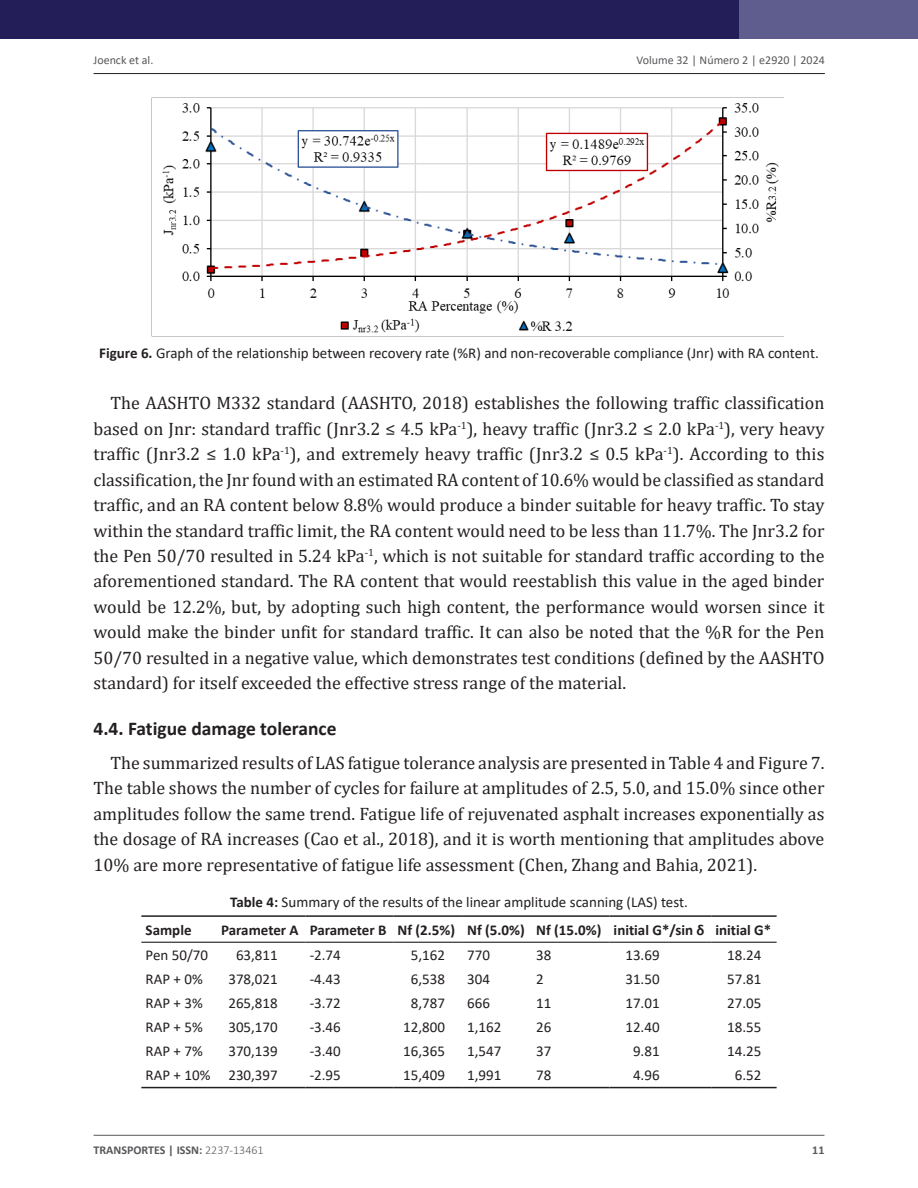
<style>
.page{position:relative;width:918px;height:1188px;background:#fff}
.page>*{position:absolute;margin:0;border:0;box-sizing:border-box;transform-origin:0 0}
.Heading2{font:700 19.5px "Calibri";color:#231f20}
.Paragraph{font:18px/25.5px "Cambria";color:#231f20;text-align:justify}
.TableBody{font:15px "Calibri";color:#231f20}
.FigureCaption{font:15px "Calibri";color:#231f20}
.TableHead{font:700 15px "Calibri";color:#231f20}
.TableTitle{font:15px "Calibri";color:#231f20}
.t1{font:12px "Calibri";color:#57585a}
.t2{font:700 12px "Calibri";color:#57585a}
.s1{font-weight:700}
.s2{font-weight:300}
</style>
<div class="page">
<div style="left:0;top:0;width:829px;height:38px;background:#231e58"></div>
<div style="left:740px;top:0;width:178px;height:38px;background:#5f5c8e"></div>
<hr style="left:94px;top:1135px;width:730px;height:1px;background:#57585a">
<hr style="left:94px;top:73px;width:731px;height:1px;background:#231f20">
<img style="left:162px;top:103px;width:617px;height:230px">
<hr style="left:141px;top:915px;width:76px;height:2px;background:#231f20">
<hr style="left:141px;top:942px;width:76px;height:1px;background:#231f20">
<hr style="left:217px;top:915px;width:88px;height:2px;background:#231f20">
<hr style="left:217px;top:942px;width:88px;height:1px;background:#231f20">
<hr style="left:305px;top:915px;width:88px;height:2px;background:#231f20">
<hr style="left:305px;top:942px;width:88px;height:1px;background:#231f20">
<hr style="left:393px;top:915px;width:70px;height:2px;background:#231f20">
<hr style="left:393px;top:942px;width:70px;height:1px;background:#231f20">
<hr style="left:463px;top:915px;width:69px;height:2px;background:#231f20">
<hr style="left:463px;top:942px;width:69px;height:1px;background:#231f20">
<hr style="left:532px;top:915px;width:77px;height:2px;background:#231f20">
<hr style="left:532px;top:942px;width:77px;height:1px;background:#231f20">
<hr style="left:609px;top:915px;width:102px;height:2px;background:#231f20">
<hr style="left:609px;top:942px;width:102px;height:1px;background:#231f20">
<hr style="left:711px;top:915px;width:66px;height:2px;background:#231f20">
<hr style="left:711px;top:942px;width:66px;height:1px;background:#231f20">
<hr style="left:141px;top:1087px;width:76px;height:1px;background:#231f20">
<hr style="left:217px;top:1087px;width:88px;height:1px;background:#231f20">
<hr style="left:305px;top:1087px;width:88px;height:1px;background:#231f20">
<hr style="left:393px;top:1087px;width:70px;height:1px;background:#231f20">
<hr style="left:463px;top:1087px;width:69px;height:1px;background:#231f20">
<hr style="left:532px;top:1087px;width:77px;height:1px;background:#231f20">
<hr style="left:609px;top:1087px;width:102px;height:1px;background:#231f20">
<hr style="left:711px;top:1087px;width:66px;height:1px;background:#231f20">
<p class="t1" style="left:94px;top:52px;width:61px">Joenck et al.</p>
<p class="t1" style="left:637px;top:52px;width:190px">Volume 32 | Número 2 | e2920 | 2024</p>
<p class="FigureCaption" style="left:99px;top:343px;width:721px"><span class="s1">Figure 6.</span> Graph of the relationship between recovery rate (%R) and non-recoverable compliance (Jnr) with RA content.</p>
<p class="Paragraph" style="left:94px;top:390px;width:733px;text-indent:17px">The AASHTO M332 standard (AASHTO, 2018) establishes the following traffic classification based on Jnr: standard traffic (Jnr3.2 ≤ 4.5 kPa<sup>-1</sup>), heavy traffic (Jnr3.2 ≤ 2.0 kPa<sup>-1</sup>), very heavy traffic (Jnr3.2 ≤ 1.0 kPa<sup>-1</sup>), and extremely heavy traffic (Jnr3.2 ≤ 0.5 kPa<sup>-1</sup>). According to this classification, the Jnr found with an estimated RA content of 10.6% would be classified as standard traffic, and an RA content below 8.8% would produce a binder suitable for heavy traffic. To stay within the standard traffic limit, the RA content would need to be less than 11.7%. The Jnr3.2 for the Pen 50/70 resulted in 5.24 kPa<sup>-1</sup>, which is not suitable for standard traffic according to the aforementioned standard. The RA content that would reestablish this value in the aged binder would be 12.2%, but, by adopting such high content, the performance would worsen since it would make the binder unfit for standard traffic. It can also be noted that the %R for the Pen 50/70 resulted in a negative value, which demonstrates test conditions (defined by the AASHTO standard) for itself exceeded the effective stress range of the material.</p>
<p class="Heading2" style="left:94px;top:714px;width:245px">4.4. Fatigue damage tolerance</p>
<p class="Paragraph" style="left:94px;top:750px;width:732px;text-indent:17px">The summarized results of LAS fatigue tolerance analysis are presented in Table 4 and Figure 7.<br>The table shows the number of cycles for failure at amplitudes of 2.5, 5.0, and 15.0% since other amplitudes follow the same trend. Fatigue life of rejuvenated asphalt increases exponentially as the dosage of RA increases (Cao et al., 2018), and it is worth mentioning that amplitudes above 10% are more representative of fatigue life assessment (Chen, Zhang and Bahia, 2021).</p>
<p class="TableTitle" style="left:230px;top:892px;width:459px"><span class="s1">Table 4:</span> Summary of the results of the linear amplitude scanning (LAS) test.</p>
<p class="TableHead" style="left:146px;top:919px;width:47px">Sample</p>
<p class="TableHead" style="left:221px;top:919px;width:79px">Parameter A</p>
<p class="TableHead" style="left:310px;top:919px;width:78px">Parameter B</p>
<p class="TableHead" style="left:398px;top:919px;width:59px">Nf (2.5%)</p>
<p class="TableHead" style="left:467px;top:919px;width:59px">Nf (5.0%)</p>
<p class="TableHead" style="left:536px;top:919px;width:67px">Nf (15.0%)</p>
<p class="TableHead" style="left:614px;top:919px;width:92px">initial G*/sin δ</p>
<p class="TableHead" style="left:716px;top:919px;width:57px">initial G*</p>
<p class="TableBody" style="left:146px;top:945px;width:64px">Pen 50/70</p>
<p class="TableBody" style="left:236px;top:945px;width:43px">63,811</p>
<p class="TableBody" style="left:310px;top:945px;width:33px">-2.74</p>
<p class="TableBody" style="left:411px;top:945px;width:36px">5,162</p>
<p class="TableBody" style="left:467px;top:945px;width:24px">770</p>
<p class="TableBody" style="left:536px;top:945px;width:17px">38</p>
<p class="TableBody" style="left:625px;top:945px;width:36px">13.69</p>
<p class="TableBody" style="left:727px;top:945px;width:36px">18.24</p>
<p class="TableBody" style="left:146px;top:969px;width:59px">RAP + 0%</p>
<p class="TableBody" style="left:228px;top:969px;width:51px">378,021</p>
<p class="TableBody" style="left:310px;top:969px;width:33px">-4.43</p>
<p class="TableBody" style="left:411px;top:969px;width:36px">6,538</p>
<p class="TableBody" style="left:467px;top:969px;width:24px">304</p>
<p class="TableBody" style="left:536px;top:969px;width:9px">2</p>
<p class="TableBody" style="left:625px;top:969px;width:36px">31.50</p>
<p class="TableBody" style="left:727px;top:969px;width:36px">57.81</p>
<p class="TableBody" style="left:146px;top:993px;width:59px">RAP + 3%</p>
<p class="TableBody" style="left:228px;top:993px;width:51px">265,818</p>
<p class="TableBody" style="left:310px;top:993px;width:33px">-3.72</p>
<p class="TableBody" style="left:411px;top:993px;width:36px">8,787</p>
<p class="TableBody" style="left:467px;top:993px;width:24px">666</p>
<p class="TableBody" style="left:536px;top:993px;width:17px">11</p>
<p class="TableBody" style="left:625px;top:993px;width:36px">17.01</p>
<p class="TableBody" style="left:727px;top:993px;width:36px">27.05</p>
<p class="TableBody" style="left:146px;top:1017px;width:59px">RAP + 5%</p>
<p class="TableBody" style="left:228px;top:1017px;width:51px">305,170</p>
<p class="TableBody" style="left:310px;top:1017px;width:33px">-3.46</p>
<p class="TableBody" style="left:403px;top:1017px;width:43px">12,800</p>
<p class="TableBody" style="left:467px;top:1017px;width:36px">1,162</p>
<p class="TableBody" style="left:536px;top:1017px;width:17px">26</p>
<p class="TableBody" style="left:625px;top:1017px;width:36px">12.40</p>
<p class="TableBody" style="left:727px;top:1017px;width:36px">18.55</p>
<p class="TableBody" style="left:146px;top:1041px;width:59px">RAP + 7%</p>
<p class="TableBody" style="left:228px;top:1041px;width:51px">370,139</p>
<p class="TableBody" style="left:310px;top:1041px;width:33px">-3.40</p>
<p class="TableBody" style="left:403px;top:1041px;width:43px">16,365</p>
<p class="TableBody" style="left:467px;top:1041px;width:36px">1,547</p>
<p class="TableBody" style="left:536px;top:1041px;width:17px">37</p>
<p class="TableBody" style="left:633px;top:1041px;width:28px">9.81</p>
<p class="TableBody" style="left:727px;top:1041px;width:36px">14.25</p>
<p class="TableBody" style="left:146px;top:1065px;width:66px">RAP + 10%</p>
<p class="TableBody" style="left:228px;top:1065px;width:51px">230,397</p>
<p class="TableBody" style="left:310px;top:1065px;width:33px">-2.95</p>
<p class="TableBody" style="left:403px;top:1065px;width:43px">15,409</p>
<p class="TableBody" style="left:467px;top:1065px;width:36px">1,991</p>
<p class="TableBody" style="left:536px;top:1065px;width:17px">78</p>
<p class="TableBody" style="left:633px;top:1065px;width:28px">4.96</p>
<p class="TableBody" style="left:735px;top:1065px;width:28px">6.52</p>
<p class="t2" style="left:94px;top:1142px;width:172px">TRANSPORTES | ISSN: <span class="s2">2237-13461</span></p>
<p class="t2" style="left:812px;top:1142px;width:14px">11</p>
</div>
